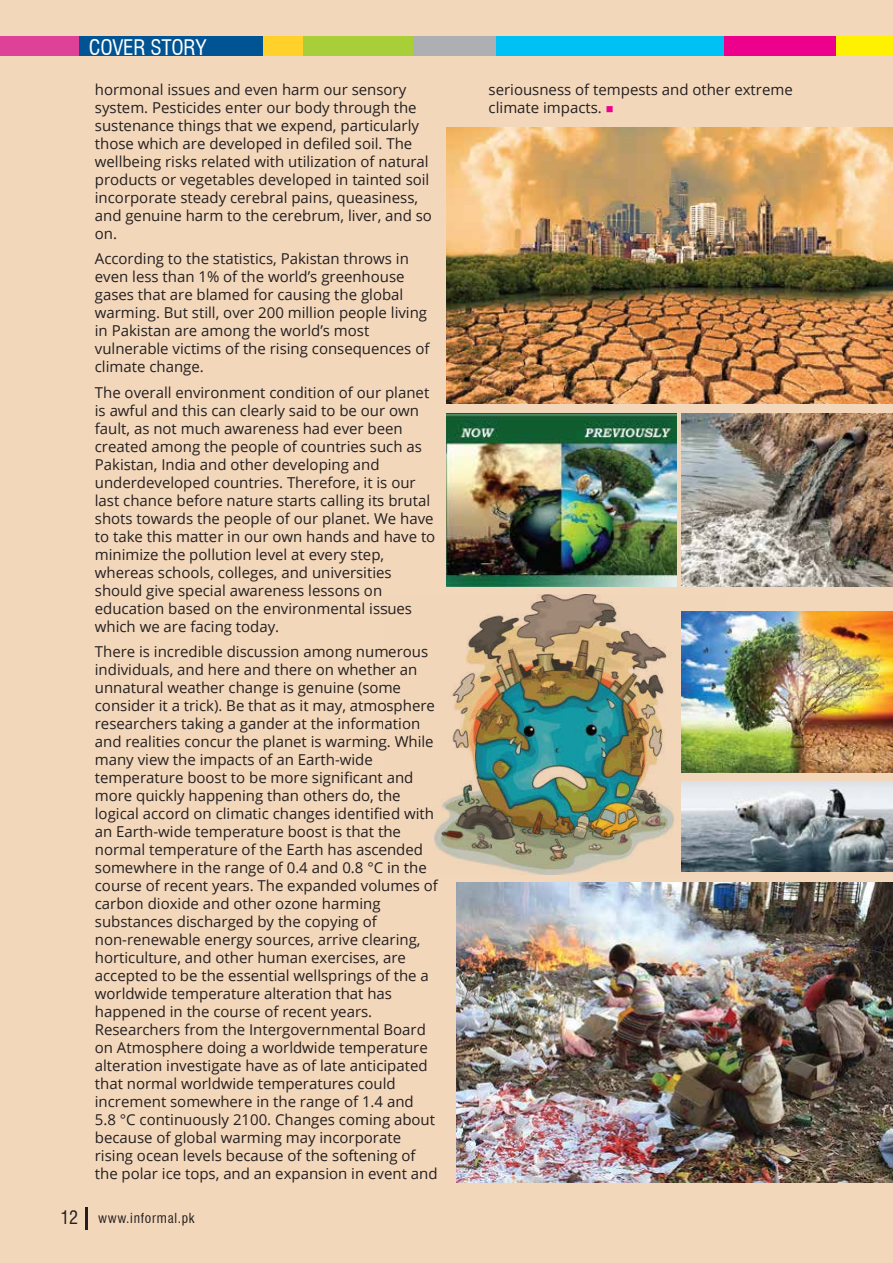
<style>
.page{position:relative;width:893px;height:1263px;background:#f3d7bb}
.page>*{position:absolute;margin:0;border:0;box-sizing:border-box;transform-origin:0 0}
.t1{font:condensed 21px "Swiss 721 BT";letter-spacing:-.01em;color:#fff}
.t2{font:15px/18px "Open Sans";color:#231f20}
.t3{font:condensed 13.5px "Swiss 721 BT";letter-spacing:.05em;color:#231f20}
.s1{font-size:18px}
.s2{color:#ec008c}
</style>
<div class="page">
<div style="left:724px;top:36px;width:117px;height:20px;background:#ec008c"></div>
<div style="left:837px;top:36px;width:56px;height:20px;background:#fff200"></div>
<div style="left:0;top:36px;width:80px;height:20px;background:#dd4298"></div>
<div style="left:232px;top:36px;width:72px;height:20px;background:#ffd12a"></div>
<div style="left:303px;top:36px;width:110px;height:20px;background:#a8cf38"></div>
<div style="left:413px;top:36px;width:84px;height:20px;background:#adafb2"></div>
<div style="left:497px;top:36px;width:227px;height:20px;background:#00c1f3"></div>
<div style="left:79px;top:36px;width:184px;height:20px;background:#015493"></div>
<hr style="left:85px;top:1207px;width:2px;height:23px;background:#231f20">
<img style="left:456px;top:882px;width:437px;height:300px">
<img style="left:434px;top:595px;width:292px;height:279px">
<img style="left:681px;top:781px;width:212px;height:90px">
<img style="left:681px;top:611px;width:212px;height:161px">
<img style="left:446px;top:127px;width:447px;height:276px">
<img style="left:446px;top:413px;width:230px;height:173px">
<img style="left:681px;top:413px;width:212px;height:173px">
<h1 class="t1" style="left:89px;top:34px;width:119px">COVER STORY</h1>
<p class="t2" style="left:95px;top:80px;width:339px">hormonal issues and even harm our sensory system. Pesticides enter our body through the sustenance things that we expend, particularly those which are developed in defiled soil. The wellbeing risks related with utilization of natural products or vegetables developed in tainted soil incorporate steady cerebral pains, queasiness, and genuine harm to the cerebrum, liver, and so on.</p>
<p class="t2" style="left:95px;top:249px;width:336px">According to the statistics, Pakistan throws in even less than 1% of the world’s greenhouse gases that are blamed for causing the global warming. But still, over 200 million people living in Pakistan are among the world’s most vulnerable victims of the rising consequences of climate change.</p>
<p class="t2" style="left:95px;top:383px;width:342px">The overall environment condition of our planet is awful and this can clearly said to be our own fault, as not much awareness had ever been created among the people of countries such as Pakistan, India and other developing and underdeveloped countries. Therefore, it is our last chance before nature starts calling its brutal shots towards the people of our planet. We have to take this matter in our own hands and have to minimize the pollution level at every step, whereas schools, colleges, and universities should give special awareness lessons on education based on the environmental issues which we are facing today.</p>
<p class="t2" style="left:95px;top:642px;width:345px">There is incredible discussion among numerous individuals, and here and there on whether an unnatural weather change is genuine (some consider it a trick). Be that as it may, atmosphere researchers taking a gander at the information and realities concur the planet is warming. While many view the impacts of an Earth-wide temperature boost to be more significant and more quickly happening than others do, the logical accord on climatic changes identified with an Earth-wide temperature boost is that the normal temperature of the Earth has ascended somewhere in the range of 0.4 and 0.8 °C in the course of recent years. The expanded volumes of carbon dioxide and other ozone harming substances discharged by the copying of non-renewable energy sources, arrive clearing, horticulture, and other human exercises, are accepted to be the essential wellsprings of the a worldwide temperature alteration that has happened in the course of recent years.<br>Researchers from the Intergovernmental Board on Atmosphere doing a worldwide temperature alteration investigate have as of late anticipated that normal worldwide temperatures could increment somewhere in the range of 1.4 and 5.8 °C continuously 2100. Changes coming about because of global warming may incorporate rising ocean levels because of the softening of the polar ice tops, and an expansion in event and</p>
<p class="t3" style="left:60px;top:1210px;width:136px"><span class="s1">12</span> www.informal.pk</p>
<p class="t2" style="left:489px;top:80px;width:306px">seriousness of tempests and other extreme climate impacts. <span class="s2">■</span></p>
</div>
